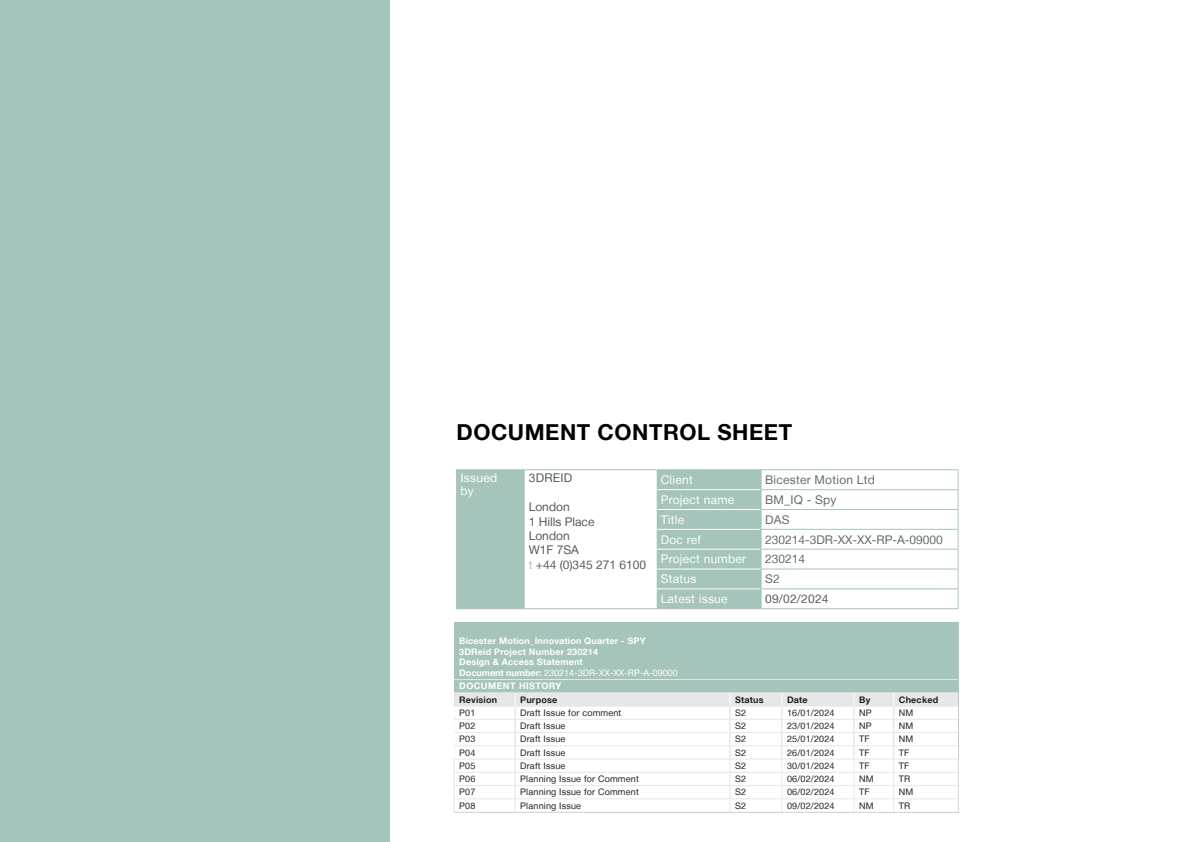
<style>
.page{position:relative;width:1191px;height:842px;background:#fff}
.page>*{position:absolute;margin:0;border:0;box-sizing:border-box;transform-origin:0 0}
.CHAPTER_Title{font:700 22px "Helvetica Neue LT";letter-spacing:.025em;color:#000}
.HEADINGS_BOLD{font:12px/12.2px "Helvetica Neue LT";letter-spacing:.02em;color:#fff}
.Labels_7pt{font:12px/14.4px "Helvetica Neue LT";color:#57585a}
.CHAPTER_Title-2{font:12px "Helvetica Neue LT";color:#66696a}
.HEADINGS_BOLD-2{font:12px "Helvetica Neue LT";letter-spacing:.02em;color:#66696a}
.HEADINGS_BOLD-3{font:12px "Helvetica Neue LT";letter-spacing:.02em;color:#57585a}
.HEADINGS{font:9px "Helvetica Neue LT";letter-spacing:.02em;color:#231f20}
.HEADINGS-2{font:700 9px "Helvetica Neue LT";letter-spacing:.02em;color:#fff}
.CHAPTER_Title-3{font:9px "Helvetica Neue LT";color:#fff}
.HEADINGS-3{font:700 9px "Helvetica Neue LT";letter-spacing:.02em;color:#231f20}
.HEADINGS-4{font:700 9px "Helvetica Neue LT";letter-spacing:.05em;color:#fff}
.s1{color:#b7c0c0}
.s2{font-weight:700}
</style>
<div class="page">
<div style="left:0;top:0;width:389px;height:842px;background:#a5c4bb"></div>
<svg style="left:457px;top:470px;width:303px;height:138px;fill:#a5c4bb"></svg>
<hr style="left:656px;top:489px;width:104px;height:1px;background:#fff">
<hr style="left:656px;top:509px;width:104px;height:1px;background:#fff">
<hr style="left:656px;top:529px;width:104px;height:1px;background:#fff">
<hr style="left:656px;top:549px;width:104px;height:1px;background:#fff">
<hr style="left:656px;top:568px;width:104px;height:1px;background:#fff">
<hr style="left:656px;top:588px;width:104px;height:1px;background:#fff">
<svg style="left:456px;top:470px;width:1px;height:138px"></svg>
<hr style="left:456px;top:469px;width:69px;height:1px;background:#a5c4bb">
<hr style="left:525px;top:469px;width:131px;height:1px;background:#a5c4bb">
<hr style="left:656px;top:469px;width:105px;height:1px;background:#a5c4bb">
<hr style="left:761px;top:469px;width:197px;height:1px;background:#a5c4bb">
<hr style="left:760px;top:489px;width:198px;height:1px;background:#a5c4bb">
<hr style="left:760px;top:509px;width:198px;height:1px;background:#a5c4bb">
<hr style="left:760px;top:529px;width:198px;height:1px;background:#a5c4bb">
<hr style="left:760px;top:549px;width:198px;height:1px;background:#a5c4bb">
<hr style="left:760px;top:568px;width:198px;height:1px;background:#a5c4bb">
<hr style="left:456px;top:608px;width:69px;height:1px;background:#a5c4bb">
<hr style="left:525px;top:608px;width:131px;height:1px;background:#a5c4bb">
<hr style="left:656px;top:608px;width:105px;height:1px;background:#a5c4bb">
<svg style="left:760px;top:470px;width:1px;height:138px"></svg>
<hr style="left:760px;top:588px;width:198px;height:1px;background:#a5c4bb">
<svg style="left:957px;top:470px;width:1px;height:138px"></svg>
<hr style="left:761px;top:608px;width:197px;height:1px;background:#a5c4bb">
<div style="left:454px;top:622px;width:504px;height:190px;background:#a5c4bb"></div>
<hr style="left:454px;top:812px;width:61px;height:1px;background:#e6e7e9">
<hr style="left:515px;top:812px;width:215px;height:1px;background:#e6e7e9">
<hr style="left:730px;top:812px;width:52px;height:1px;background:#e6e7e9">
<hr style="left:782px;top:812px;width:72px;height:1px;background:#e6e7e9">
<hr style="left:854px;top:812px;width:39px;height:1px;background:#e6e7e9">
<hr style="left:893px;top:812px;width:65px;height:1px;background:#e6e7e9">
<svg style="left:454px;top:634px;width:505px;height:178px"></svg>
<hr style="left:454px;top:772px;width:61px;height:1px;background:#e6e7e9">
<hr style="left:515px;top:772px;width:215px;height:1px;background:#e6e7e9">
<hr style="left:730px;top:772px;width:52px;height:1px;background:#e6e7e9">
<hr style="left:782px;top:772px;width:72px;height:1px;background:#e6e7e9">
<hr style="left:854px;top:772px;width:39px;height:1px;background:#e6e7e9">
<hr style="left:893px;top:772px;width:65px;height:1px;background:#e6e7e9">
<p class="CHAPTER_Title" style="left:456px;top:418px;width:337px">DOCUMENT CONTROL SHEET</p>
<p class="HEADINGS_BOLD" style="left:460px;top:472px;width:38px">Issued by</p>
<p class="HEADINGS_BOLD-3" style="left:529px;top:471px;width:45px">3DREID</p>
<p class="Labels_7pt" style="left:529px;top:499px;width:67px">London<br>1 Hills Place<br>London</p>
<p class="Labels_7pt" style="left:529px;top:543px;width:119px">W1F 7SA<br><span class="s1">t</span> +44 (0)345 271 6100</p>
<p class="HEADINGS_BOLD" style="left:660px;top:473px;width:34px">Client</p>
<p class="HEADINGS_BOLD-2" style="left:765px;top:473px;width:111px">Bicester Motion Ltd</p>
<p class="HEADINGS_BOLD" style="left:660px;top:493px;width:75px">Project name</p>
<p class="HEADINGS_BOLD-2" style="left:765px;top:492px;width:73px">BM_IQ - Spy</p>
<p class="HEADINGS_BOLD" style="left:660px;top:513px;width:25px">Title</p>
<p class="HEADINGS_BOLD-2" style="left:765px;top:512px;width:26px">DAS</p>
<p class="HEADINGS_BOLD" style="left:660px;top:533px;width:42px">Doc ref</p>
<p class="CHAPTER_Title-2" style="left:765px;top:532px;width:179px">230214-3DR-XX-XX-RP-A-09000</p>
<p class="HEADINGS_BOLD" style="left:660px;top:553px;width:87px">Project number</p>
<p class="CHAPTER_Title-2" style="left:765px;top:552px;width:42px">230214</p>
<p class="HEADINGS_BOLD" style="left:660px;top:573px;width:37px">Status</p>
<p class="HEADINGS_BOLD-2" style="left:765px;top:572px;width:16px">S2</p>
<p class="HEADINGS_BOLD" style="left:660px;top:592px;width:68px">Latest issue</p>
<p class="HEADINGS_BOLD-3" style="left:765px;top:592px;width:65px">09/02/2024</p>
<p class="HEADINGS-2" style="left:459px;top:635px;width:188px">Bicester Motion_Innovation Quarter - SPY</p>
<p class="HEADINGS-2" style="left:459px;top:646px;width:140px">3DReid Project Number 230214</p>
<p class="HEADINGS-2" style="left:459px;top:657px;width:125px">Design &amp; Access Statement</p>
<p class="CHAPTER_Title-3" style="left:459px;top:668px;width:220px"><span class="s2">Document number:</span> 230214-3DR-XX-XX-RP-A-09000</p>
<p class="HEADINGS-4" style="left:459px;top:681px;width:104px">DOCUMENT HISTORY</p>
<p class="HEADINGS-3" style="left:459px;top:694px;width:39px">Revision</p>
<p class="HEADINGS-3" style="left:520px;top:694px;width:38px">Purpose</p>
<p class="HEADINGS-3" style="left:735px;top:694px;width:30px">Status</p>
<p class="HEADINGS-3" style="left:787px;top:694px;width:22px">Date</p>
<p class="HEADINGS-3" style="left:859px;top:694px;width:13px">By</p>
<p class="HEADINGS-3" style="left:899px;top:694px;width:41px">Checked</p>
<p class="HEADINGS" style="left:459px;top:707px;width:18px">P01</p>
<p class="HEADINGS" style="left:520px;top:707px;width:103px">Draft Issue for comment</p>
<p class="HEADINGS" style="left:735px;top:707px;width:13px">S2</p>
<p class="HEADINGS" style="left:787px;top:707px;width:49px">16/01/2024</p>
<p class="HEADINGS" style="left:859px;top:707px;width:14px">NP</p>
<p class="HEADINGS" style="left:899px;top:707px;width:16px">NM</p>
<p class="HEADINGS" style="left:459px;top:721px;width:18px">P02</p>
<p class="HEADINGS" style="left:520px;top:721px;width:47px">Draft Issue</p>
<p class="HEADINGS" style="left:735px;top:721px;width:13px">S2</p>
<p class="HEADINGS" style="left:787px;top:721px;width:49px">23/01/2024</p>
<p class="HEADINGS" style="left:859px;top:721px;width:14px">NP</p>
<p class="HEADINGS" style="left:899px;top:721px;width:16px">NM</p>
<p class="HEADINGS" style="left:459px;top:734px;width:18px">P03</p>
<p class="HEADINGS" style="left:520px;top:734px;width:47px">Draft Issue</p>
<p class="HEADINGS" style="left:735px;top:734px;width:13px">S2</p>
<p class="HEADINGS" style="left:787px;top:734px;width:49px">25/01/2024</p>
<p class="HEADINGS" style="left:859px;top:734px;width:12px">TF</p>
<p class="HEADINGS" style="left:899px;top:734px;width:16px">NM</p>
<p class="HEADINGS" style="left:459px;top:747px;width:18px">P04</p>
<p class="HEADINGS" style="left:520px;top:747px;width:47px">Draft Issue</p>
<p class="HEADINGS" style="left:735px;top:747px;width:13px">S2</p>
<p class="HEADINGS" style="left:787px;top:747px;width:49px">26/01/2024</p>
<p class="HEADINGS" style="left:859px;top:747px;width:12px">TF</p>
<p class="HEADINGS" style="left:899px;top:747px;width:12px">TF</p>
<p class="HEADINGS" style="left:459px;top:760px;width:18px">P05</p>
<p class="HEADINGS" style="left:520px;top:760px;width:47px">Draft Issue</p>
<p class="HEADINGS" style="left:735px;top:760px;width:13px">S2</p>
<p class="HEADINGS" style="left:787px;top:760px;width:49px">30/01/2024</p>
<p class="HEADINGS" style="left:859px;top:760px;width:12px">TF</p>
<p class="HEADINGS" style="left:899px;top:760px;width:12px">TF</p>
<p class="HEADINGS" style="left:459px;top:774px;width:18px">P06</p>
<p class="HEADINGS" style="left:520px;top:774px;width:120px">Planning Issue for Comment</p>
<p class="HEADINGS" style="left:735px;top:774px;width:13px">S2</p>
<p class="HEADINGS" style="left:787px;top:774px;width:49px">06/02/2024</p>
<p class="HEADINGS" style="left:859px;top:774px;width:16px">NM</p>
<p class="HEADINGS" style="left:899px;top:774px;width:13px">TR</p>
<p class="HEADINGS" style="left:459px;top:787px;width:18px">P07</p>
<p class="HEADINGS" style="left:520px;top:787px;width:120px">Planning Issue for Comment</p>
<p class="HEADINGS" style="left:735px;top:787px;width:13px">S2</p>
<p class="HEADINGS" style="left:787px;top:787px;width:49px">06/02/2024</p>
<p class="HEADINGS" style="left:859px;top:787px;width:12px">TF</p>
<p class="HEADINGS" style="left:899px;top:787px;width:16px">NM</p>
<p class="HEADINGS" style="left:459px;top:800px;width:18px">P08</p>
<p class="HEADINGS" style="left:520px;top:800px;width:62px">Planning Issue</p>
<p class="HEADINGS" style="left:735px;top:800px;width:13px">S2</p>
<p class="HEADINGS" style="left:787px;top:800px;width:49px">09/02/2024</p>
<p class="HEADINGS" style="left:859px;top:800px;width:16px">NM</p>
<p class="HEADINGS" style="left:899px;top:800px;width:13px">TR</p>
</div>
